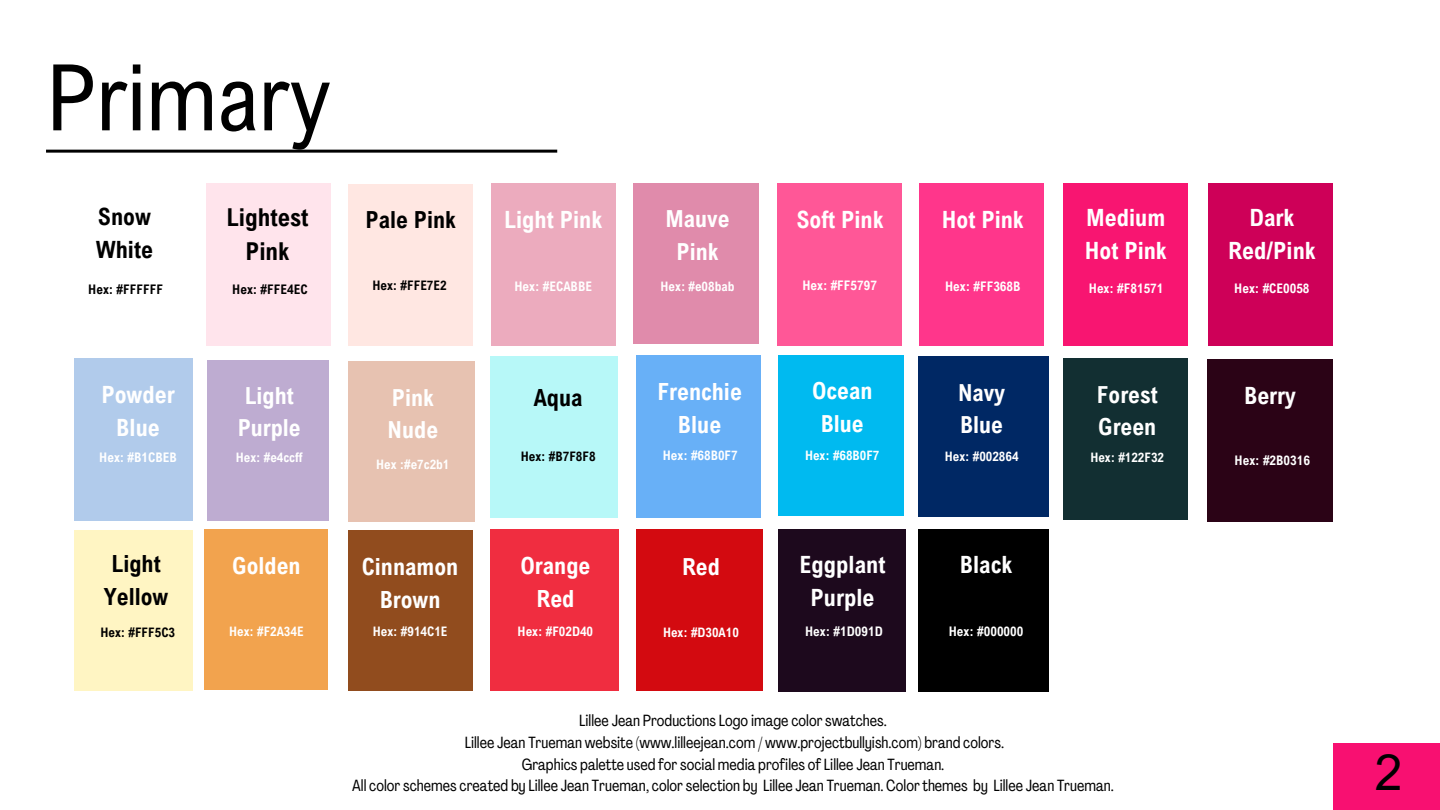
<style>
.page{position:relative;width:1440px;height:810px;background:#fff}
.page>*{position:absolute;margin:0;border:0;box-sizing:border-box;transform-origin:0 0}
.t1{font:92px "Arial Nova Cond";color:#000}
.t2{font:50px "Arial MT Pro";color:#000}
.t3{font:700 24.7px/34.2px "Arial Nova Cond";color:#000;text-align:center}
.t4{font:700 23.8px/33px "Arial Nova Cond";color:#fff;text-align:center}
.t5{font:700 23.8px/33px "Arial Nova Cond";color:#000}
.t6{font:700 23.7px/32.9px "Arial Nova Cond";color:#fff;text-align:center}
.t7{font:700 23.7px "Arial Nova Cond";color:#000}
.t8{font:700 23.6px/32.8px "Arial Nova Cond";color:#fff;text-align:center}
.t9{font:700 23.6px/32.8px "Arial Nova Cond";color:#000;text-align:center}
.t10{font:700 23.5px/32.6px "Arial Nova Cond";color:#fff}
.t11{font:700 23.5px "Arial Nova Cond";color:#000}
.t12{font:16px/21.8px "Agrandir Tight";color:#000;text-align:center}
.t13{font:700 13.2px "Arial Nova Cond";color:#fff}
.t14{font:700 13.2px "Arial Nova Cond";color:#000}
.t15{font:700 13.1px "Arial Nova Cond";color:#000}
.t16{font:700 13.1px "Arial Nova Cond";color:#fff}
.t17{font:700 13px "Arial Nova Cond";color:#fff}
</style>
<div class="page">
<div style="left:1333px;top:743px;width:107px;height:67px;background:#f81071"></div>
<div style="left:348px;top:184px;width:124px;height:161px;background:#ffe7e2"></div>
<div style="left:206px;top:183px;width:124px;height:162px;background:#ffe4ec"></div>
<hr style="left:46px;top:150px;width:511px;height:3px;background:#000">
<div style="left:636px;top:530px;width:127px;height:161px;background:#d30a10"></div>
<div style="left:490px;top:530px;width:129px;height:161px;background:#f02d40"></div>
<div style="left:1207px;top:359px;width:126px;height:162px;background:#2b0316"></div>
<div style="left:204px;top:530px;width:124px;height:160px;background:#f2a34e"></div>
<div style="left:348px;top:530px;width:124px;height:161px;background:#914c1e"></div>
<div style="left:1063px;top:358px;width:125px;height:161px;background:#122f32"></div>
<div style="left:490px;top:356px;width:128px;height:162px;background:#b7f8f8"></div>
<div style="left:636px;top:355px;width:124px;height:162px;background:#68b0f7"></div>
<div style="left:919px;top:356px;width:130px;height:161px;background:#002864"></div>
<div style="left:778px;top:355px;width:126px;height:161px;background:#00baf0"></div>
<div style="left:74px;top:530px;width:119px;height:161px;background:#fff5c3"></div>
<div style="left:919px;top:183px;width:125px;height:162px;background:#ff368b"></div>
<div style="left:1063px;top:183px;width:125px;height:162px;background:#f81571"></div>
<div style="left:1208px;top:183px;width:125px;height:162px;background:#ce0058"></div>
<div style="left:778px;top:183px;width:124px;height:162px;background:#ff5797"></div>
<div style="left:491px;top:183px;width:125px;height:162px;background:#ecabbe"></div>
<div style="left:633px;top:183px;width:126px;height:161px;background:#e08bab"></div>
<div style="left:778px;top:529px;width:127px;height:163px;background:#1d091d"></div>
<div style="left:919px;top:529px;width:130px;height:162px;background:#000"></div>
<div style="left:74px;top:358px;width:119px;height:163px;background:#b1cbeb"></div>
<div style="left:348px;top:361px;width:127px;height:161px;background:#e7c2b1"></div>
<div style="left:207px;top:360px;width:121px;height:160px;background:#beacd1"></div>
<h3 class="t1" style="left:46px;top:40px;width:286px">Primary</h3>
<h3 class="t5" style="left:96px;top:200px;width:58px">Snow<br>White</h3>
<p class="t14" style="left:88px;top:282px;width:76px">Hex: #FFFFFF</p>
<h3 class="t3" style="left:226px;top:199px;width:84px">Lightest<br>Pink</h3>
<p class="t14" style="left:232px;top:281px;width:77px">Hex: #FFE4EC</p>
<h1 class="t11" style="left:366px;top:205px;width:92px">Pale Pink</h1>
<p class="t15" style="left:372px;top:278px;width:76px">Hex: #FFE7E2</p>
<h3 class="t4" style="left:504px;top:203px;width:99px">Light Pink</h3>
<p class="t13" style="left:515px;top:278px;width:79px">Hex: #ECABBE</p>
<h3 class="t10" style="left:665px;top:202px;width:66px;text-align:center">Mauve<br>Pink</h3>
<p class="t17" style="left:661px;top:278px;width:75px">Hex: #e08bab</p>
<h3 class="t4" style="left:796px;top:203px;width:89px">Soft Pink</h3>
<p class="t13" style="left:802px;top:278px;width:76px">Hex: #FF5797</p>
<h3 class="t4" style="left:942px;top:203px;width:83px">Hot Pink</h3>
<p class="t13" style="left:945px;top:278px;width:77px">Hex: #FF368B</p>
<h3 class="t4" style="left:1085px;top:200px;width:83px;text-align:left">Medium<br>Hot Pink</h3>
<p class="t13" style="left:1089px;top:280px;width:76px">Hex: #F81571</p>
<h3 class="t4" style="left:101px;top:378px;width:75px">Powder<br>Blue</h3>
<p class="t13" style="left:99px;top:450px;width:79px">Hex: #B1CBEB</p>
<h3 class="t9" style="left:104px;top:547px;width:66px">Light<br>Yellow</h3>
<p class="t15" style="left:100px;top:625px;width:76px">Hex: #FFF5C3</p>
<h3 class="t10" style="left:238px;top:379px;width:64px;text-align:center">Light<br>Purple</h3>
<p class="t17" style="left:236px;top:450px;width:68px">Hex: #e4ccff</p>
<h3 class="t10" style="left:388px;top:380px;width:52px">Pink<br>Nude</h3>
<p class="t17" style="left:376px;top:456px;width:75px">Hex :#e7c2b1</p>
<h3 class="t10" style="left:812px;top:374px;width:62px;text-align:center">Ocean<br>Blue</h3>
<p class="t17" style="left:805px;top:447px;width:76px">Hex: #68B0F7</p>
<p class="t7" style="left:534px;top:382px;width:50px">Aqua</p>
<h3 class="t6" style="left:657px;top:374px;width:86px">Frenchie<br>Blue</h3>
<p class="t16" style="left:663px;top:447px;width:77px">Hex: #68B0F7</p>
<h3 class="t10" style="left:958px;top:375px;width:48px">Navy<br>Blue</h3>
<p class="t17" style="left:945px;top:448px;width:75px">Hex: #002864</p>
<h3 class="t10" style="left:1097px;top:377px;width:62px">Forest<br>Green</h3>
<h3 class="t15" style="left:521px;top:448px;width:77px">Hex: #B7F8F8</h3>
<p class="t17" style="left:1090px;top:450px;width:75px">Hex: #122F32</p>
<h3 class="t10" style="left:232px;top:549px;width:70px">Golden</h3>
<p class="t17" style="left:229px;top:623px;width:76px">Hex: #F2A34E</p>
<h3 class="t8" style="left:362px;top:550px;width:98px">Cinnamon<br>Brown</h3>
<p class="t16" style="left:373px;top:623px;width:76px">Hex: #914C1E</p>
<h3 class="t8" style="left:520px;top:549px;width:71px">Orange<br>Red</h3>
<p class="t16" style="left:518px;top:623px;width:77px">Hex: #F02D40</p>
<h3 class="t10" style="left:682px;top:550px;width:39px">Red</h3>
<p class="t17" style="left:663px;top:624px;width:77px">Hex: #D30A10</p>
<p class="t4" style="left:800px;top:548px;width:87px">Eggplant<br>Purple</p>
<h3 class="t4" style="left:960px;top:547px;width:54px">Black</h3>
<p class="t13" style="left:949px;top:624px;width:76px">Hex: #000000</p>
<h3 class="t13" style="left:805px;top:623px;width:79px">Hex: #1D091D</h3>
<p class="t12" style="left:352px;top:711px;width:763px">Lillee Jean Productions Logo image color swatches.<br>Lillee Jean Trueman website (www.lilleejean.com / www.projectbullyish.com) brand colors.<br>Graphics palette used for social media profiles of Lillee Jean Trueman.<br>All color schemes created by Lillee Jean Trueman, color selection by Lillee Jean Trueman. Color themes by Lillee Jean Trueman.</p>
<h3 class="t4" style="left:1228px;top:200px;width:89px">Dark<br>Red/Pink</h3>
<p class="t13" style="left:1234px;top:280px;width:77px">Hex: #CE0058</p>
<h3 class="t4" style="left:1244px;top:378px;width:53px">Berry</h3>
<p class="t13" style="left:1235px;top:452px;width:77px">Hex: #2B0316</p>
<h2 class="t2" style="left:1375px;top:754px;width:29px">2</h2>
</div>
